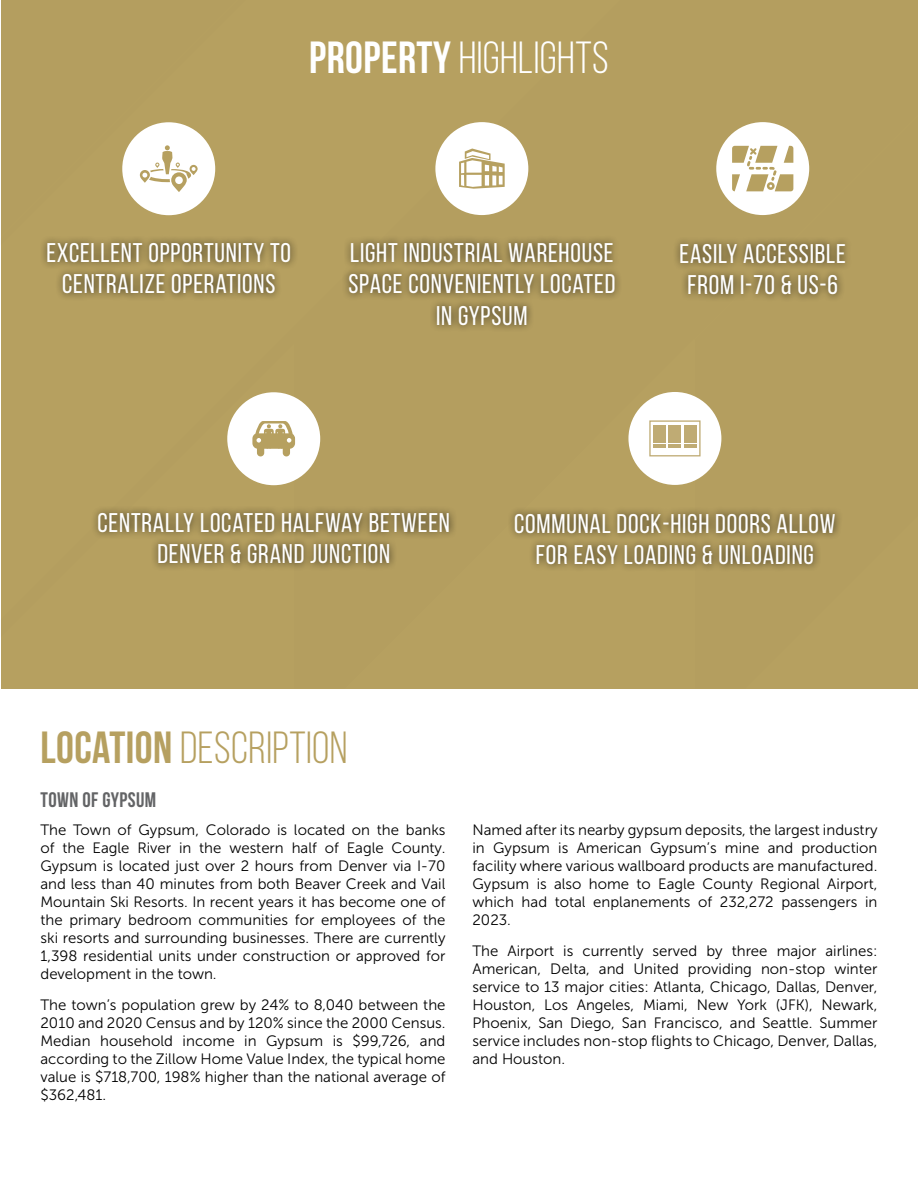
<style>
.page{position:relative;width:918px;height:1188px;background:#fff}
.page>*{position:absolute;margin:0;border:0;box-sizing:border-box;transform-origin:0 0}
.t1{font:45px "Bebas Neue";letter-spacing:.01em;color:#b6a060}
.t2{font:45px "Bebas Neue";letter-spacing:.01em;color:#fff}
.t3{font:27px/31.5px "Bebas Neue";letter-spacing:.03em;color:#fff;text-align:center}
.t4{font:700 21px "Bebas Neue";letter-spacing:.02em;color:#636466}
.t5{font:15px/18px "Museo Sans 300";color:#000;text-align:justify}
.s1{font-weight:700}
</style>
<div class="page">
<div style="left:1px;top:0;width:917px;height:689px;background:#b6a060"></div>
<div style="left:673px;top:236px;width:179px;height:66px;background:#000;opacity:.75"></div>
<div style="left:716px;top:122px;width:93px;height:93px;background:#fff;border-radius:50%"></div>
<svg style="left:732px;top:146px;width:61px;height:45px"></svg>
<div style="left:435px;top:122px;width:93px;height:93px;background:#fff;border-radius:50%"></div>
<svg style="left:459px;top:149px;width:46px;height:40px"></svg>
<div style="left:341px;top:235px;width:282px;height:98px;background:#000;opacity:.75"></div>
<div style="left:39px;top:235px;width:260px;height:66px;background:#000;opacity:.75"></div>
<div style="left:122px;top:122px;width:93px;height:93px;background:#fff;border-radius:50%"></div>
<svg style="left:140px;top:145px;width:58px;height:47px"></svg>
<div style="left:91px;top:505px;width:366px;height:66px;background:#000;opacity:.75"></div>
<div style="left:227px;top:392px;width:93px;height:93px;background:#fff;border-radius:50%"></div>
<svg style="left:252px;top:421px;width:43px;height:35px"></svg>
<div style="left:507px;top:506px;width:336px;height:66px;background:#000;opacity:.75"></div>
<div style="left:628px;top:392px;width:93px;height:93px;background:#fff;border-radius:50%"></div>
<svg style="left:649px;top:420px;width:52px;height:37px"></svg>
<h1 class="t2" style="left:309px;top:33px;width:301px"><span class="s1">PROPERTY</span> HIGHLIGHTS</h1>
<h2 class="t3" style="left:46px;top:236px;width:246px">EXCELLENT OPPORTUNITY TO<br>CENTRALIZE OPERATIONS</h2>
<h2 class="t3" style="left:348px;top:236px;width:269px">LIGHT INDUSTRIAL WAREHOUSE<br>SPACE CONVENIENTLY LOCATED<br>IN GYPSUM</h2>
<h2 class="t3" style="left:680px;top:237px;width:168px;text-align:left">EASILY ACCESSIBLE<br>FROM I-70 &amp; US-6</h2>
<h2 class="t3" style="left:98px;top:506px;width:354px">CENTRALLY LOCATED HALFWAY BETWEEN<br>DENVER &amp; GRAND JUNCTION</h2>
<h2 class="t3" style="left:514px;top:507px;width:323px">COMMUNAL DOCK-HIGH DOORS ALLOW<br>FOR EASY LOADING &amp; UNLOADING</h2>
<h1 class="t1" style="left:40px;top:723px;width:308px"><span class="s1">LOCATION</span> DESCRIPTION</h1>
<h3 class="t4" style="left:40px;top:789px;width:117px">TOWN OF GYPSUM</h3>
<p class="t5" style="left:40px;top:821px;width:407px">The Town of Gypsum, Colorado is located on the banks of the Eagle River in the western half of Eagle County.<br>Gypsum is located just over 2 hours from Denver via I-70 and less than 40 minutes from both Beaver Creek and Vail Mountain Ski Resorts. In recent years it has become one of the primary bedroom communities for employees of the ski resorts and surrounding businesses. There are currently 1,398 residential units under construction or approved for development in the town.</p>
<p class="t5" style="left:40px;top:996px;width:407px">The town’s population grew by 24% to 8,040 between the 2010 and 2020 Census and by 120% since the 2000 Census.<br>Median household income in Gypsum is $99,726, and according to the Zillow Home Value Index, the typical home value is $718,700, 198% higher than the national average of $362,481.</p>
<p class="t5" style="left:472px;top:821px;width:407px">Named after its nearby gypsum deposits, the largest industry in Gypsum is American Gypsum’s mine and production facility where various wallboard products are manufactured.<br>Gypsum is also home to Eagle County Regional Airport, which had total enplanements of 232,272 passengers in 2023.</p>
<p class="t5" style="left:472px;top:942px;width:407px">The Airport is currently served by three major airlines:<br>American, Delta, and United providing non-stop winter service to 13 major cities: Atlanta, Chicago, Dallas, Denver, Houston, Los Angeles, Miami, New York (JFK), Newark, Phoenix, San Diego, San Francisco, and Seattle. Summer service includes non-stop flights to Chicago, Denver, Dallas, and Houston.</p>
</div>
